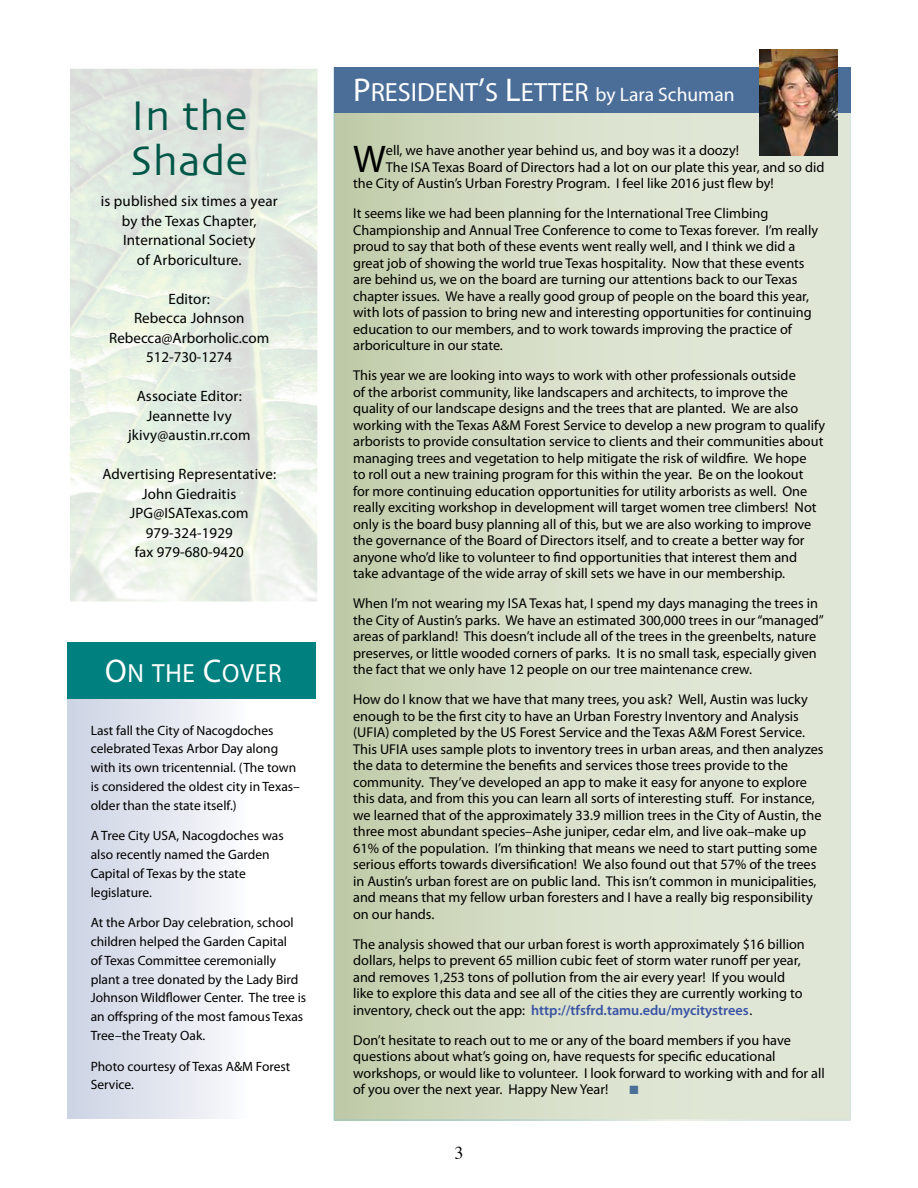
<style>
.page{position:relative;width:918px;height:1188px;background:#fff}
.page>*{position:absolute;margin:0;border:0;box-sizing:border-box;transform-origin:0 0}
.t1{font:43.5px/45px "Skia";letter-spacing:.01em;color:#005747}
.t2{font:38.7px "Myriad Pro";color:#000}
.t3{font:26.4px "Myriad Pro Regular SC800";color:#fff}
.t4{font:26.4px "Myriad Pro Regular SC800";color:#fff;scale:.95 1}
.t5{font:18px "Times";color:#000}
.t6{font:15px/19.5px "Myriad Pro";letter-spacing:.01em;color:#000;text-align:center}
.t7{font:14.25px/16.5px "Myriad Pro";color:#000}
.t8{font:13.5px/18.8px "Myriad Pro";color:#000}
.t9{font:12px "Zapf Dingbats ITC";color:#4b6e99}
.s1{font-size:33px}
.s2{font-family:"Myriad Pro";font-size:19.5px}
.s3{font-weight:600;color:#3953a4}
</style>
<div class="page">
<div style="left:334px;top:68px;width:516px;height:1052px;background:linear-gradient(to right,#c6d1b1,#e7ece0)"></div>
<div style="left:334px;top:67px;width:516px;height:46px;background:#4b6e99"></div>
<img style="left:759px;top:49px;width:78px;height:107px">
<div style="left:68px;top:693px;width:248px;height:426px;background:linear-gradient(to right,#cdd4e4,#fff)"></div>
<div style="left:68px;top:643px;width:248px;height:56px;background:#00807e"></div>
<h1 class="t1" style="left:131px;top:95px;width:119px">In the<br>Shade</h1>
<p class="t6" style="left:101px;top:192px;width:178px">is published six times a year by the Texas Chapter,<br>International Society<br>of Arboriculture.</p>
<p class="t6" style="left:109px;top:289px;width:161px">Editor:<br>Rebecca Johnson<br>Rebecca@Arborholic.com<br>512-730-1274</p>
<p class="t6" style="left:128px;top:387px;width:124px">Associate Editor:<br>Jeannette Ivy jkivy@austin.rr.com</p>
<p class="t6" style="left:102px;top:465px;width:175px">Advertising Representative:<br>John Giedraitis<br>JPG@ISATexas.com<br>979-324-1929<br>fax 979-680-9420</p>
<h3 class="t4" style="left:105px;top:658px;width:187px"><span class="s1">O</span>N THE <span class="s1">C</span>OVER</h3>
<p class="t8" style="left:91px;top:721px;width:211px">Last fall the City of Nacogdoches celebrated Texas Arbor Day along with its own tricentennial. (The town is considered the oldest city in Texas– older than the state itself.)</p>
<p class="t8" style="left:91px;top:827px;width:195px">A Tree City USA, Nacogdoches was also recently named the Garden<br>Capital of Texas by the state legislature.</p>
<p class="t8" style="left:91px;top:914px;width:217px">At the Arbor Day celebration, school children helped the Garden Capital<br>of Texas Committee ceremonially plant a tree donated by the Lady Bird Johnson Wildflower Center. The tree is an offspring of the most famous Texas Tree–the Treaty Oak.</p>
<p class="t8" style="left:91px;top:1057px;width:201px">Photo courtesy of Texas A&amp;M Forest<br>Service.</p>
<h3 class="t3" style="left:353px;top:78px;width:383px"><span class="s1">P</span>RESIDENT<span class="s1">’</span>S <span class="s1">L</span>ETTER <span class="s2">by Lara Schuman</span></h3>
<h2 class="t2" style="left:353px;top:138px;width:34px">W</h2>
<p class="t7" style="left:386px;top:142px;width:355px">ell, we have another year behind us, and boy was it a doozy!</p>
<p class="t7" style="left:386px;top:159px;width:440px">The ISA Texas Board of Directors had a lot on our plate this year, and so did</p>
<p class="t7" style="left:353px;top:175px;width:422px">the City of Austin’s Urban Forestry Program. I feel like 2016 just flew by!</p>
<p class="t7" style="left:353px;top:205px;width:466px">It seems like we had been planning for the International Tree Climbing Championship and Annual Tree Conference to come to Texas forever. I’m really proud to say that both of these events went really well, and I think we did a great job of showing the world true Texas hospitality. Now that these events are behind us, we on the board are turning our attentions back to our Texas chapter issues. We have a really good group of people on the board this year, with lots of passion to bring new and interesting opportunities for continuing education to our members, and to work towards improving the practice of arboriculture in our state.</p>
<p class="t7" style="left:353px;top:367px;width:473px">This year we are looking into ways to work with other professionals outside<br>of the arborist community, like landscapers and architects, to improve the quality of our landscape designs and the trees that are planted. We are also working with the Texas A&amp;M Forest Service to develop a new program to qualify arborists to provide consultation service to clients and their communities about managing trees and vegetation to help mitigate the risk of wildfire. We hope<br>to roll out a new training program for this within the year. Be on the lookout<br>for more continuing education opportunities for utility arborists as well. One really exciting workshop in development will target women tree climbers! Not only is the board busy planning all of this, but we are also working to improve the governance of the Board of Directors itself, and to create a better way for anyone who’d like to volunteer to find opportunities that interest them and take advantage of the wide array of skill sets we have in our membership.</p>
<p class="t7" style="left:353px;top:595px;width:472px">When I’m not wearing my ISA Texas hat, I spend my days managing the trees in the City of Austin’s parks. We have an estimated 300,000 trees in our “managed” areas of parkland! This doesn’t include all of the trees in the greenbelts, nature preserves, or little wooded corners of parks. It is no small task, especially given the fact that we only have 12 people on our tree maintenance crew.</p>
<p class="t7" style="left:353px;top:691px;width:472px">How do I know that we have that many trees, you ask? Well, Austin was lucky enough to be the first city to have an Urban Forestry Inventory and Analysis (UFIA) completed by the US Forest Service and the Texas A&amp;M Forest Service.<br>This UFIA uses sample plots to inventory trees in urban areas, and then analyzes the data to determine the benefits and services those trees provide to the community. They’ve developed an app to make it easy for anyone to explore this data, and from this you can learn all sorts of interesting stuff. For instance, we learned that of the approximately 33.9 million trees in the City of Austin, the three most abundant species–Ashe juniper, cedar elm, and live oak–make up 61% of the population. I’m thinking that means we need to start putting some serious efforts towards diversification! We also found out that 57% of the trees in Austin’s urban forest are on public land. This isn’t common in municipalities, and means that my fellow urban foresters and I have a really big responsibility on our hands.</p>
<p class="t7" style="left:353px;top:936px;width:453px">The analysis showed that our urban forest is worth approximately $16 billion dollars, helps to prevent 65 million cubic feet of storm water runoff per year, and removes 1,253 tons of pollution from the air every year! If you would like to explore this data and see all of the cities they are currently working to inventory, check out the app: <span class="s3">http://tfsfrd.tamu.edu/mycitystrees</span> .</p>
<p class="t7" style="left:353px;top:1032px;width:473px">Don’t hesitate to reach out to me or any of the board members if you have questions about what’s going on, have requests for specific educational workshops, or would like to volunteer. I look forward to working with and for all of you over the next year. Happy New Year!</p>
<p class="t9" style="left:630px;top:1084px;width:11px">■</p>
<p class="t5" style="left:454px;top:1136px;width:10px">3</p>
</div>
